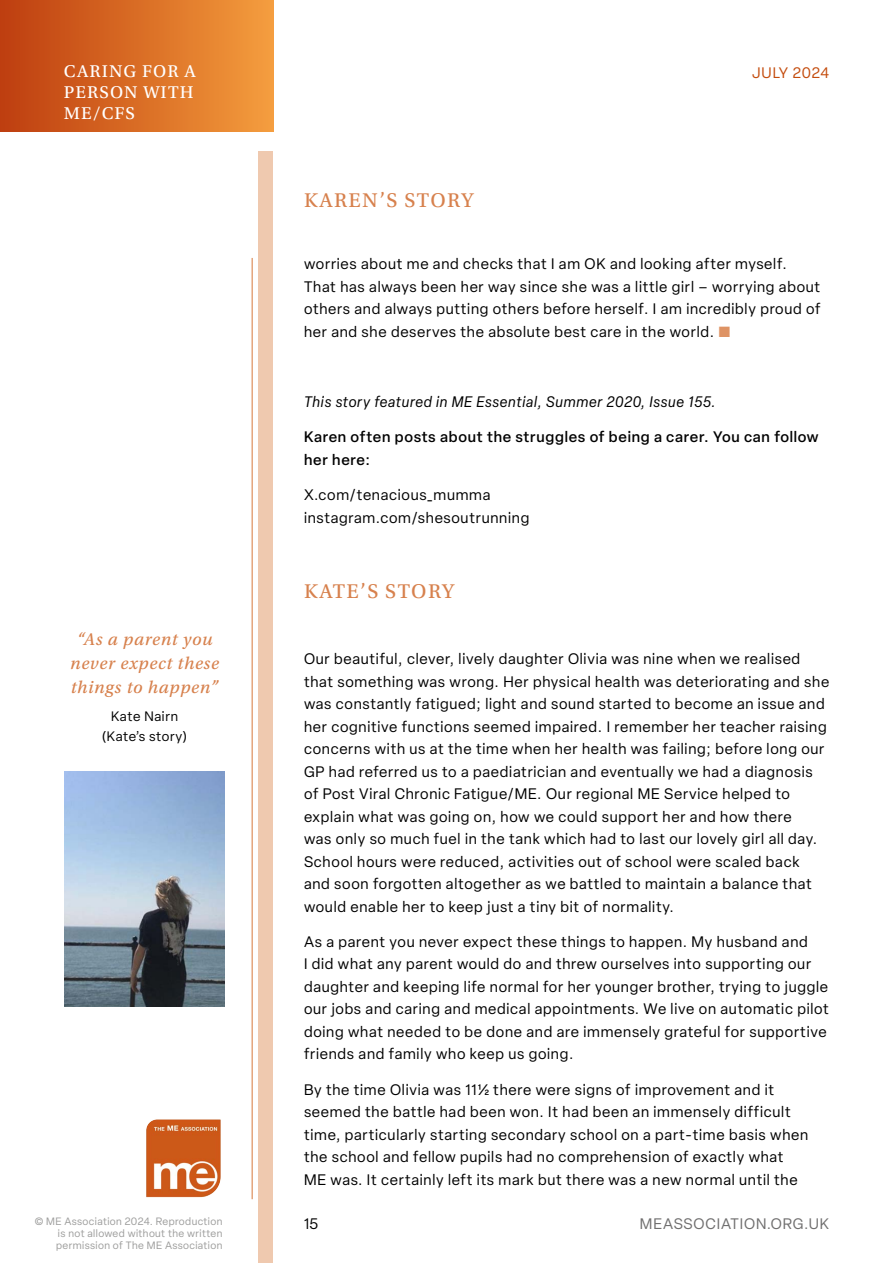
<style>
.page{position:relative;width:893px;height:1263px;background:#fff}
.page>*{position:absolute;margin:0;border:0;box-sizing:border-box;transform-origin:0 0}
.t1{font:21px "Utopia Std Capt";letter-spacing:.07em;color:#d7814d}
.t2{font:18px/24px "Utopia Std Capt It";letter-spacing:.04em;color:#d7814d;text-align:center}
.t3{font:18px/21px "Utopia Std Capt";letter-spacing:.06em;color:#fff}
.t4{font:15px/22.5px "Elza";letter-spacing:.05em;color:#000}
.t5{font:500 15px/22.5px "Elza";letter-spacing:.05em;color:#000}
.t6{font:italic 15px "Elza";letter-spacing:.05em;color:#000}
.t7{font:15px "Elza";letter-spacing:.06em;color:#706f6f}
.t8{font:15px "Elza";letter-spacing:.045em;color:#c44c0d}
.t9{font:13.5px/19.5px "Elza";letter-spacing:.04em;color:#000;text-align:center}
.t10{font:10.5px/12px "Elza";letter-spacing:.04em;color:#9d9d9c}
.s1{color:#de9364}
</style>
<div class="page">
<div style="left:0;top:0;width:273px;height:132px;background:linear-gradient(to right,#be3d0e,#f49d3d)"></div>
<svg style="left:146px;top:1119px;width:75px;height:79px;background:#d57946"></svg>
<div style="left:258px;top:152px;width:15px;height:1111px;background:#efc9af"></div>
<hr style="left:251px;top:258px;width:2px;height:941px;background:#e4a57d">
<img style="left:65px;top:771px;width:160px;height:235px">
<p class="t3" style="left:64px;top:61px;width:133px">CARING FOR A</p>
<p class="t8" style="left:752px;top:63px;width:79px">JULY 2024</p>
<p class="t3" style="left:64px;top:82px;width:131px">PERSON WITH<br>ME/CFS</p>
<h1 class="t1" style="left:304px;top:189px;width:171px">KAREN’S STORY</h1>
<p class="t4" style="left:304px;top:252px;width:518px">worries about me and checks that I am OK and looking after myself.<br>That has always been her way since she was a little girl – worrying about others and always putting others before herself. I am incredibly proud of her and she deserves the absolute best care in the world. <span class="s1">■</span></p>
<p class="t6" style="left:304px;top:392px;width:413px">This story featured in ME Essential, Summer 2020, Issue 155.</p>
<p class="t5" style="left:304px;top:426px;width:516px">Karen often posts about the struggles of being a carer. You can follow her here:</p>
<p class="t4" style="left:304px;top:483px;width:227px">X.com/tenacious_mumma instagram.com/shesoutrunning</p>
<p class="t2" style="left:70px;top:627px;width:150px">“As a parent you never expect these things to happen”</p>
<p class="t9" style="left:102px;top:707px;width:86px">Kate Nairn (Kate’s story)</p>
<h1 class="t1" style="left:304px;top:579px;width:152px">KATE’S STORY</h1>
<p class="t4" style="left:304px;top:647px;width:527px">Our beautiful, clever, lively daughter Olivia was nine when we realised that something was wrong. Her physical health was deteriorating and she was constantly fatigued; light and sound started to become an issue and her cognitive functions seemed impaired. I remember her teacher raising concerns with us at the time when her health was failing; before long our GP had referred us to a paediatrician and eventually we had a diagnosis of Post Viral Chronic Fatigue/ME. Our regional ME Service helped to explain what was going on, how we could support her and how there<br>was only so much fuel in the tank which had to last our lovely girl all day.<br>School hours were reduced, activities out of school were scaled back<br>and soon forgotten altogether as we battled to maintain a balance that would enable her to keep just a tiny bit of normality.</p>
<p class="t4" style="left:304px;top:930px;width:526px">As a parent you never expect these things to happen. My husband and<br>I did what any parent would do and threw ourselves into supporting our daughter and keeping life normal for her younger brother, trying to juggle our jobs and caring and medical appointments. We live on automatic pilot doing what needed to be done and are immensely grateful for supportive friends and family who keep us going.</p>
<p class="t4" style="left:304px;top:1078px;width:506px">By the time Olivia was 11½ there were signs of improvement and it seemed the battle had been won. It had been an immensely difficult time, particularly starting secondary school on a part-time basis when the school and fellow pupils had no comprehension of exactly what ME was. It certainly left its mark but there was a new normal until the</p>
<p class="t10" style="left:35px;top:1215px;width:189px">© ME Association 2024. Reproduction</p>
<p class="t4" style="left:304px;top:1212px;width:16px">15</p>
<p class="t7" style="left:640px;top:1214px;width:191px">MEASSOCIATION.ORG.UK</p>
<p class="t10" style="left:56px;top:1227px;width:168px">is not allowed without the written permission of The ME Association</p>
</div>
